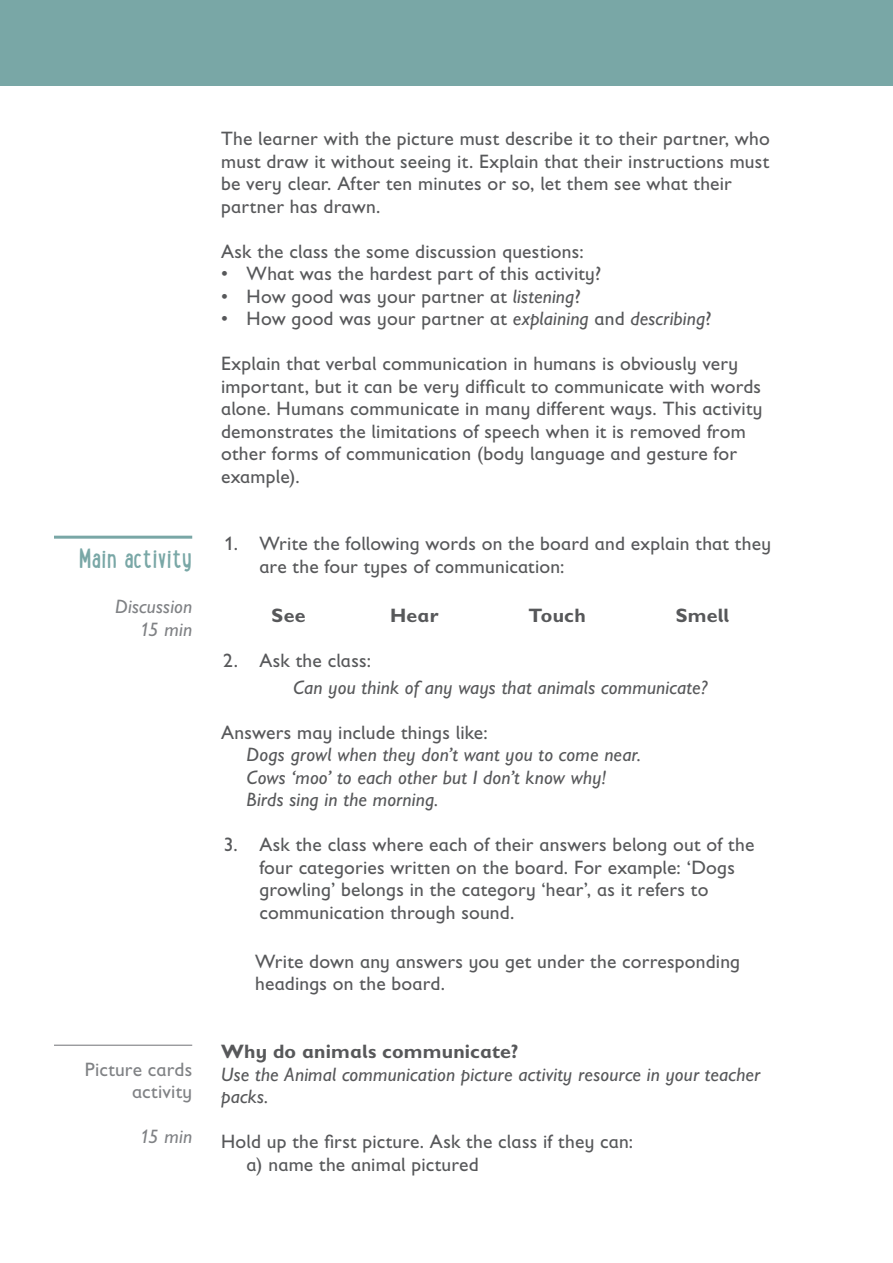
<style>
.page{position:relative;width:893px;height:1263px;background:#fff}
.page>*{position:absolute;margin:0;border:0;box-sizing:border-box;transform-origin:0 0}
.t1{font:30px "Lunch Box";color:#79a7a6}
.Indent_6mm{font:19.5px/22.5px "Gill Sans Infant Std";letter-spacing:.01em;color:#57585a}
.Indent_6mm-2{font:italic 19.5px/22.5px "Gill Sans Infant Std";letter-spacing:.01em;color:#57585a}
.t2{font:700 19.5px "Gill Sans Infant Std";letter-spacing:.01em;color:#57585a}
.t3{font:19.5px/22.5px "Gill Sans Infant Std";letter-spacing:.01em;color:#808285;text-align:right}
.t4{font:italic 19.5px "Gill Sans Infant Std";letter-spacing:.01em;color:#808285}
.s1{font-style:italic}
</style>
<div class="page">
<hr style="left:54px;top:1045px;width:138px;height:1px;background:#808285">
<hr style="left:54px;top:536px;width:138px;height:3px;background:#79a7a6">
<div style="left:0;top:0;width:893px;height:85px;background:#79a7a6"></div>
<p class="t1" style="left:79px;top:538px;width:115px">Main activity</p>
<p class="t4" style="left:115px;top:596px;width:79px">Discussion</p>
<p class="t4" style="left:140px;top:618px;width:54px">15 min</p>
<p class="t3" style="left:85px;top:1058px;width:109px">Picture cards activity</p>
<p class="t4" style="left:140px;top:1125px;width:54px">15 min</p>
<p class="Indent_6mm" style="left:221px;top:127px;width:550px">The learner with the picture must describe it to their partner, who must draw it without seeing it. Explain that their instructions must be very clear. After ten minutes or so, let them see what their partner has drawn.</p>
<p class="Indent_6mm" style="left:221px;top:240px;width:364px">Ask the class the some discussion questions:</p>
<p class="Indent_6mm" style="left:221px;top:262px;width:382px">• What was the hardest part of this activity?</p>
<p class="Indent_6mm" style="left:221px;top:285px;width:361px">• How good was your partner at <span class="s1">listening</span>?</p>
<p class="Indent_6mm" style="left:221px;top:307px;width:492px">• How good was your partner at <span class="s1">explaining</span> and <span class="s1">describing</span>?</p>
<p class="Indent_6mm" style="left:221px;top:352px;width:543px">Explain that verbal communication in humans is obviously very important, but it can be very difficult to communicate with words alone. Humans communicate in many different ways. This activity demonstrates the limitations of speech when it is removed from other forms of communication (body language and gesture for example).</p>
<p class="Indent_6mm" style="left:259px;top:532px;width:513px;text-indent:-35px">1. Write the following words on the board and explain that they are the four types of communication:</p>
<p class="t2" style="left:272px;top:604px;width:36px">See</p>
<p class="t2" style="left:390px;top:604px;width:50px">Hear</p>
<p class="t2" style="left:529px;top:604px;width:59px">Touch</p>
<p class="t2" style="left:676px;top:604px;width:55px">Smell</p>
<p class="Indent_6mm" style="left:223px;top:649px;width:149px">2. Ask the class:</p>
<p class="Indent_6mm-2" style="left:293px;top:676px;width:416px">Can you think of any ways that animals communicate?</p>
<p class="Indent_6mm" style="left:221px;top:721px;width:268px">Answers may include things like:</p>
<p class="Indent_6mm-2" style="left:247px;top:743px;width:396px">Dogs growl when they don’t want you to come near.</p>
<p class="Indent_6mm-2" style="left:247px;top:766px;width:361px">Cows ‘moo’ to each other but I don’t know why!</p>
<p class="Indent_6mm-2" style="left:247px;top:788px;width:193px">Birds sing in the morning.</p>
<p class="Indent_6mm" style="left:259px;top:833px;width:496px;text-indent:-36px">3. Ask the class where each of their answers belong out of the four categories written on the board. For example: ‘Dogs growling’ belongs in the category ‘hear’, as it refers to communication through sound.</p>
<p class="Indent_6mm" style="left:255px;top:950px;width:487px">Write down any answers you get under the corresponding headings on the board.</p>
<p class="t2" style="left:221px;top:1040px;width:299px">Why do animals communicate?</p>
<p class="Indent_6mm-2" style="left:221px;top:1062px;width:541px">Use the Animal communication picture activity resource in your teacher packs.</p>
<p class="Indent_6mm" style="left:221px;top:1130px;width:413px">Hold up the first picture. Ask the class if they can:</p>
<p class="Indent_6mm" style="left:247px;top:1152px;width:234px">a) name the animal pictured</p>
</div>
